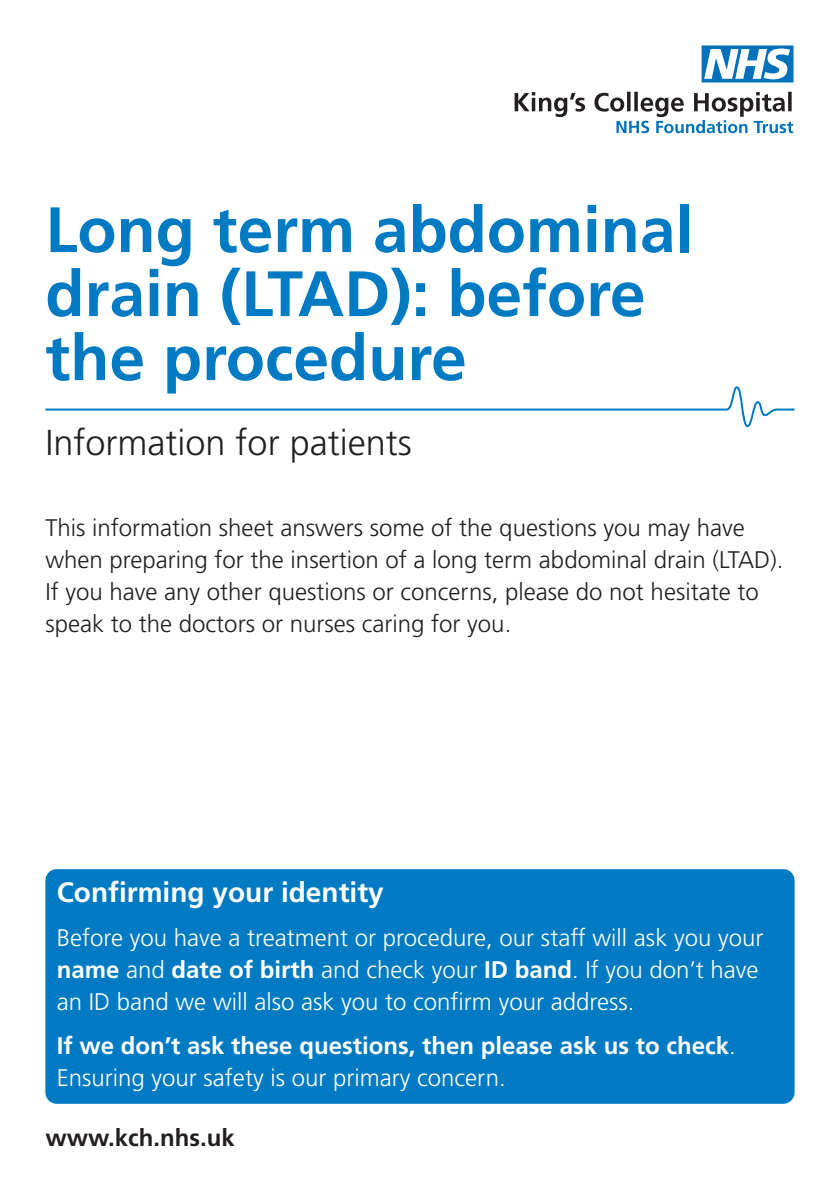
<style>
.page{position:relative;width:840px;height:1191px;background:#fff}
.page>*{position:absolute;margin:0;border:0;box-sizing:border-box;transform-origin:0 0}
.t1{font:700 64px/64px "Frutiger";color:#007ac2}
.t2{font:300 36px "Frutiger";color:#231f20}
.t3{font:700 28px "Frutiger";color:#fff}
.t4{font:300 24px/32px "Frutiger";color:#231f20}
.t5{font:300 24px/32px "Frutiger";color:#fff}
.t6{font:700 24px/32px "Frutiger";color:#fff}
.t7{font:700 24px "Frutiger";color:#231f20}
.s1{font-weight:700}
.s2{font-weight:300}
</style>
<div class="page">
<svg style="left:514px;top:92px;width:278px;height:41px"></svg>
<svg style="left:701px;top:45px;width:92px;height:37px"></svg>
<svg style="left:45px;top:386px;width:750px;height:42px"></svg>
<div style="left:45px;top:869px;width:749px;height:234px;background:#007ac2;border-radius:11px"></div>
<h1 class="t1" style="left:45px;top:197px;width:649px">Long term abdominal drain (LTAD): before the procedure</h1>
<h2 class="t2" style="left:45px;top:422px;width:368px">Information for patients</h2>
<p class="t4" style="left:45px;top:512px;width:739px">This information sheet answers some of the questions you may have when preparing for the insertion of a long term abdominal drain (LTAD).<br>If you have any other questions or concerns, please do not hesitate to speak to the doctors or nurses caring for you.</p>
<p class="t3" style="left:57px;top:876px;width:328px">Confirming your identity</p>
<p class="t5" style="left:57px;top:922px;width:707px">Before you have a treatment or procedure, our staff will ask you your <span class="s1">name</span> and <span class="s1">date of birth</span> and check your <span class="s1">ID band</span>. If you don’t have an ID band we will also ask you to confirm your address.</p>
<p class="t6" style="left:57px;top:1029px;width:680px">If we don’t ask these questions, then please ask us to check<span class="s2">.<br>Ensuring your safety is our primary concern.</span></p>
<p class="t7" style="left:45px;top:1123px;width:191px">www.kch.nhs.uk</p>
</div>
